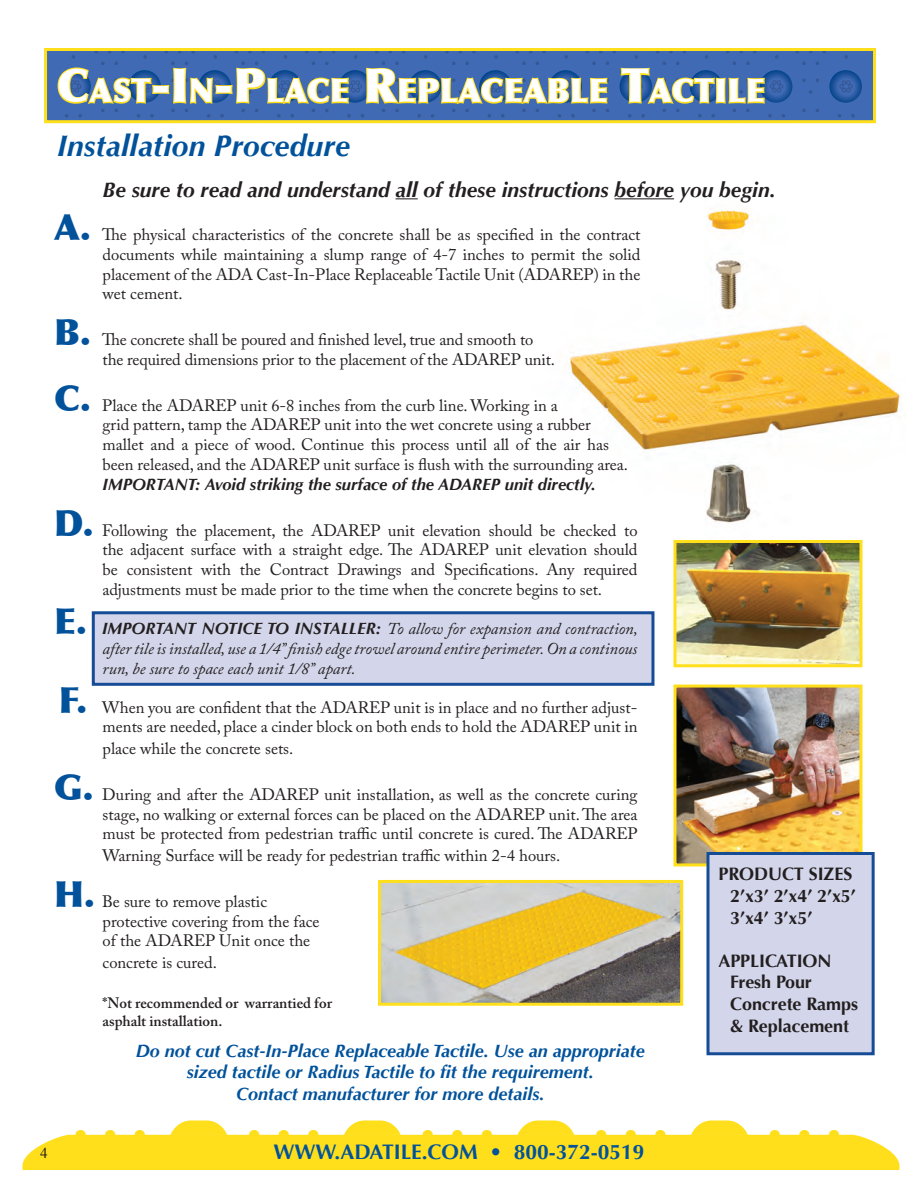
<style>
.page{position:relative;width:918px;height:1188px;background:#fff}
.page>*{position:absolute;margin:0;border:0;box-sizing:border-box;transform-origin:0 0}
.t1{font:900 32.55px "Optima";letter-spacing:.03em;color:#fff;scale:.95 1}
.t2{font:italic 700 30px "Optima";letter-spacing:.005em;color:#01529b}
.t3{font:italic 700 21px "Optima";color:#231f20}
.t4{font:700 21px "Optima";color:#01529b}
.t5{font:italic 700 18px/21.6px "Optima";color:#01529b;text-align:center}
.t6{font:700 18px/21.6px "Optima";letter-spacing:-.005em;color:#231f20}
.t7{font:16.5px/19.8px "Adobe Caslon Pro";color:#231f20;text-align:justify}
.t8{font:italic 16.5px/19.8px "Adobe Caslon Pro";color:#231f20;text-align:justify}
.t9{font:italic 700 16.5px "Optima";color:#231f20}
.t10{font:600 15px/18px "Adobe Caslon Pro";color:#231f20}
.t11{font:15px "Times New Roman";color:#231f20}
.s1{font-size:46.5px}
.s2{font-family:"Optima";font-weight:900;font-size:36px;color:#01529b}
.s3{font-weight:900;font-style:normal;font-size:36px;color:#01529b}
.s4{font-family:"Optima";font-weight:700}
</style>
<div class="page">
<div style="left:92px;top:611px;width:562px;height:75px;background:#d3d6ea;border:3px solid #164c96"></div>
<img style="left:567px;top:198px;width:334px;height:369px">
<svg style="left:22px;top:1120px;width:878px;height:50px"></svg>
<div style="left:46px;top:50px;width:828px;height:72px;background:#406ab4"></div>
<svg style="left:760px;top:70px;width:32px;height:33px"></svg>
<svg style="left:829px;top:70px;width:33px;height:33px"></svg>
<svg style="left:840px;top:80px;width:13px;height:13px"></svg>
<svg style="left:802px;top:61px;width:4px;height:4px"></svg>
<svg style="left:844px;top:55px;width:4px;height:4px"></svg>
<svg style="left:802px;top:78px;width:4px;height:4px"></svg>
<svg style="left:802px;top:109px;width:4px;height:3px"></svg>
<svg style="left:851px;top:114px;width:4px;height:4px"></svg>
<div style="left:44px;top:48px;width:832px;height:75px;border:3px solid #ffdf1b"></div>
<svg style="left:56px;top:48px;width:730px;height:74px"></svg>
<svg style="left:396px;top:198px;width:22px;height:1px"></svg>
<hr style="left:615px;top:198px;width:59px;height:1px;background:#231f20">
<img style="left:678px;top:544px;width:180px;height:119px">
<div style="left:674px;top:540px;width:188px;height:127px;border:3px solid #ffdf1b"></div>
<img style="left:678px;top:689px;width:180px;height:173px">
<div style="left:674px;top:685px;width:188px;height:181px;border:3px solid #ffdf1b"></div>
<img style="left:382px;top:884px;width:297px;height:118px">
<div style="left:378px;top:880px;width:305px;height:126px;border:3px solid #ffdf1b"></div>
<div style="left:706px;top:852px;width:169px;height:203px;background:#d3d6ea;border:3px solid #164c96"></div>
<h1 class="t1" style="left:57px;top:71px;width:747px"><span class="s1">C</span>AST<span class="s1">-I</span>N<span class="s1">-P</span>LACE <span class="s1">R</span>EPLACEABLE <span class="s1">T</span>ACTILE</h1>
<h2 class="t2" style="left:57px;top:128px;width:295px">Installation Procedure</h2>
<p class="t3" style="left:103px;top:177px;width:675px">Be sure to read and understand all of these instructions before you begin.</p>
<p class="t7" style="left:103px;top:224px;width:539px;text-indent:-49px"><span class="s2">A.</span> The physical characteristics of the concrete shall be as specified in the contract documents while maintaining a slump range of 4-7 inches to permit the solid placement of the ADA Cast-In-Place Replaceable Tactile Unit (ADAREP) in the wet cement.</p>
<p class="t7" style="left:103px;top:330px;width:454px;text-indent:-49px"><span class="s2">B.</span> The concrete shall be poured and finished level, true and smooth to the required dimensions prior to the placement of the ADAREP unit.</p>
<p class="t7" style="left:103px;top:395px;width:527px;text-align:left;text-indent:-49px"><span class="s2">C.</span> Place the ADAREP unit 6-8 inches from the curb line. Working in a<br>grid pattern, tamp the ADAREP unit into the wet concrete using a rubber mallet and a piece of wood. Continue this process until all of the air has been released, and the ADAREP unit surface is flush with the surrounding area.</p>
<p class="t9" style="left:103px;top:474px;width:495px">IMPORTANT: Avoid striking the surface of the ADAREP unit directly.</p>
<p class="t7" style="left:103px;top:520px;width:536px;text-indent:-49px"><span class="s2">D.</span> Following the placement, the ADAREP unit elevation should be checked to the adjacent surface with a straight edge. The ADAREP unit elevation should be consistent with the Contract Drawings and Specifications. Any required adjustments must be made prior to the time when the concrete begins to set.</p>
<p class="t9" style="left:54px;top:619px;width:66px"><span class="s3">E.</span> Important</p>
<p class="t9" style="left:202px;top:619px;width:71px">Notice to</p>
<p class="t8" style="left:103px;top:618px;width:537px;text-indent:192px"><span class="s4">Insta ller:</span> To allow for expansion and contraction, after tile is installed, use a 1/4” finish edge trowel around entire perimeter. On a continous run, be sure to space each unit 1/8” apart.</p>
<p class="t7" style="left:59px;top:697px;width:581px;text-align:right"><span class="s2">F.</span> When you are confident that the ADAREP unit is in place and no further adjust&shy;ments are needed, place a cinder block on both ends to hold the ADAREP unit in</p>
<p class="t7" style="left:103px;top:738px;width:192px">place while the concrete sets.</p>
<p class="t7" style="left:103px;top:784px;width:536px;text-indent:-49px"><span class="s2">G.</span> During and after the ADAREP unit installation, as well as the concrete curing stage, no walking or external forces can be placed on the ADAREP unit. The area must be protected from pedestrian traffic until concrete is cured. The ADAREP</p>
<p class="t7" style="left:103px;top:845px;width:459px">Warning Surface will be ready for pedestrian traffic within 2-4 hours.</p>
<p class="t7" style="left:103px;top:891px;width:218px;text-align:left;text-indent:-49px"><span class="s2">H.</span> Be sure to remove plastic protective covering from the face of the ADAREP Unit once the</p>
<p class="t7" style="left:103px;top:952px;width:116px">concrete is cured.</p>
<p class="t10" style="left:103px;top:993px;width:231px">*Not recommended or warrantied for asphalt installation.</p>
<p class="t5" style="left:136px;top:1040px;width:510px">Do not cut Cast-In-Place Replaceable Tactile. Use an appropriate sized tactile or Radius Tactile to fit the requirement.<br>Contact manufacturer for more details.</p>
<p class="t6" style="left:730px;top:864px;width:127px;text-indent:-12px">PRODUCT SIZES<br>2’x3’ 2’x4’ 2’x5’<br>3’x4’ 3’x5’</p>
<p class="t6" style="left:730px;top:950px;width:129px;text-indent:-12px">APPLICATION<br>Fresh Pour<br>Concrete Ramps &amp; Replacement</p>
<p class="t11" style="left:40px;top:1143px;width:9px">4</p>
<p class="t4" style="left:273px;top:1140px;width:373px">www.adatile.com • 800-372-0519</p>
</div>
